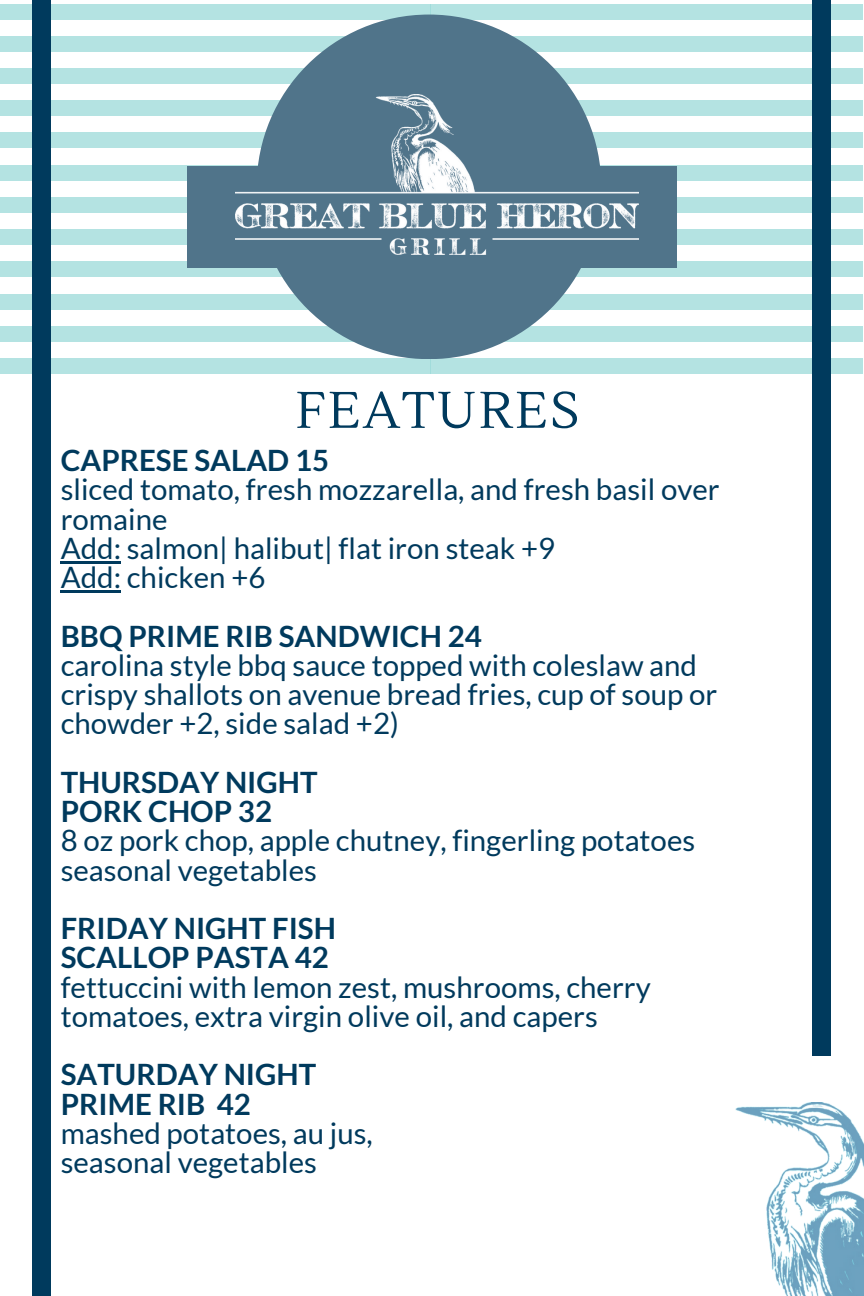
<style>
.page{position:relative;width:864px;height:1296px;background:#fff}
.page>*{position:absolute;margin:0;border:0;box-sizing:border-box;transform-origin:0 0}
.t1{font:51.3px "Lustria";letter-spacing:.05em;color:#003a5d}
.t2{font:29.4px/29.4px "Lato";color:#003a5d}
.t3{font:700 29.4px/29.4px "Lato";color:#003a5d}
</style>
<div class="page">
<div style="left:0;top:4px;width:431px;height:15px;background:#b4e3e2"></div>
<div style="left:0;top:36px;width:431px;height:15px;background:#b4e3e2"></div>
<div style="left:0;top:68px;width:431px;height:16px;background:#b4e3e2"></div>
<div style="left:0;top:101px;width:431px;height:15px;background:#b4e3e2"></div>
<div style="left:0;top:133px;width:431px;height:15px;background:#b4e3e2"></div>
<div style="left:0;top:165px;width:431px;height:15px;background:#b4e3e2"></div>
<div style="left:0;top:197px;width:431px;height:16px;background:#b4e3e2"></div>
<div style="left:0;top:229px;width:431px;height:16px;background:#b4e3e2"></div>
<div style="left:0;top:262px;width:431px;height:15px;background:#b4e3e2"></div>
<div style="left:0;top:294px;width:431px;height:15px;background:#b4e3e2"></div>
<div style="left:0;top:326px;width:431px;height:16px;background:#b4e3e2"></div>
<div style="left:0;top:358px;width:431px;height:15px;background:#b4e3e2"></div>
<div style="left:431px;top:4px;width:432px;height:15px;background:#b4e3e2"></div>
<div style="left:431px;top:36px;width:432px;height:15px;background:#b4e3e2"></div>
<div style="left:431px;top:68px;width:432px;height:16px;background:#b4e3e2"></div>
<div style="left:431px;top:101px;width:432px;height:15px;background:#b4e3e2"></div>
<div style="left:431px;top:133px;width:432px;height:15px;background:#b4e3e2"></div>
<div style="left:431px;top:165px;width:432px;height:15px;background:#b4e3e2"></div>
<div style="left:431px;top:197px;width:432px;height:16px;background:#b4e3e2"></div>
<div style="left:431px;top:229px;width:432px;height:16px;background:#b4e3e2"></div>
<div style="left:431px;top:262px;width:432px;height:15px;background:#b4e3e2"></div>
<div style="left:431px;top:294px;width:432px;height:15px;background:#b4e3e2"></div>
<div style="left:431px;top:326px;width:432px;height:16px;background:#b4e3e2"></div>
<div style="left:431px;top:358px;width:432px;height:15px;background:#b4e3e2"></div>
<div style="left:187px;top:166px;width:490px;height:101px;background:#50748a"></div>
<div style="left:257px;top:15px;width:344px;height:344px;background:#50748a;border-radius:50%"></div>
<img style="left:235px;top:95px;width:404px;height:159px">
<div style="left:33px;top:0;width:18px;height:1296px;background:#003a5d"></div>
<div style="left:812px;top:0;width:18px;height:1056px;background:#003a5d"></div>
<hr style="left:61px;top:561px;width:60px;height:2px;background:#003a5d">
<hr style="left:61px;top:590px;width:60px;height:3px;background:#003a5d">
<img style="left:735px;top:1103px;width:129px;height:193px">
<h1 class="t1" style="left:296px;top:379px;width:285px">FEATURES</h1>
<p class="t3" style="left:61px;top:445px;width:270px">CAPRESE SALAD 15</p>
<p class="t2" style="left:61px;top:474px;width:661px">sliced tomato, fresh mozzarella, and fresh basil over romaine<br>Add: salmon| halibut| flat iron steak +9<br>Add: chicken +6</p>
<p class="t3" style="left:61px;top:620px;width:423px">BBQ PRIME RIB SANDWICH 24</p>
<p class="t2" style="left:61px;top:650px;width:658px">carolina style bbq sauce topped with coleslaw and crispy shallots on avenue bread fries, cup of soup or chowder +2, side salad +2)</p>
<p class="t3" style="left:61px;top:767px;width:258px">THURSDAY NIGHT<br>PORK CHOP 32</p>
<p class="t2" style="left:61px;top:825px;width:636px">8 oz pork chop, apple chutney, fingerling potatoes seasonal vegetables</p>
<p class="t3" style="left:61px;top:913px;width:277px">FRIDAY NIGHT FISH<br>SCALLOP PASTA 42</p>
<p class="t2" style="left:61px;top:971px;width:592px">fettuccini with lemon zest, mushrooms, cherry tomatoes, extra virgin olive oil, and capers</p>
<p class="t3" style="left:61px;top:1059px;width:257px">SATURDAY NIGHT<br>PRIME RIB 42</p>
<p class="t2" style="left:61px;top:1118px;width:314px">mashed potatoes, au jus, seasonal vegetables</p>
</div>
